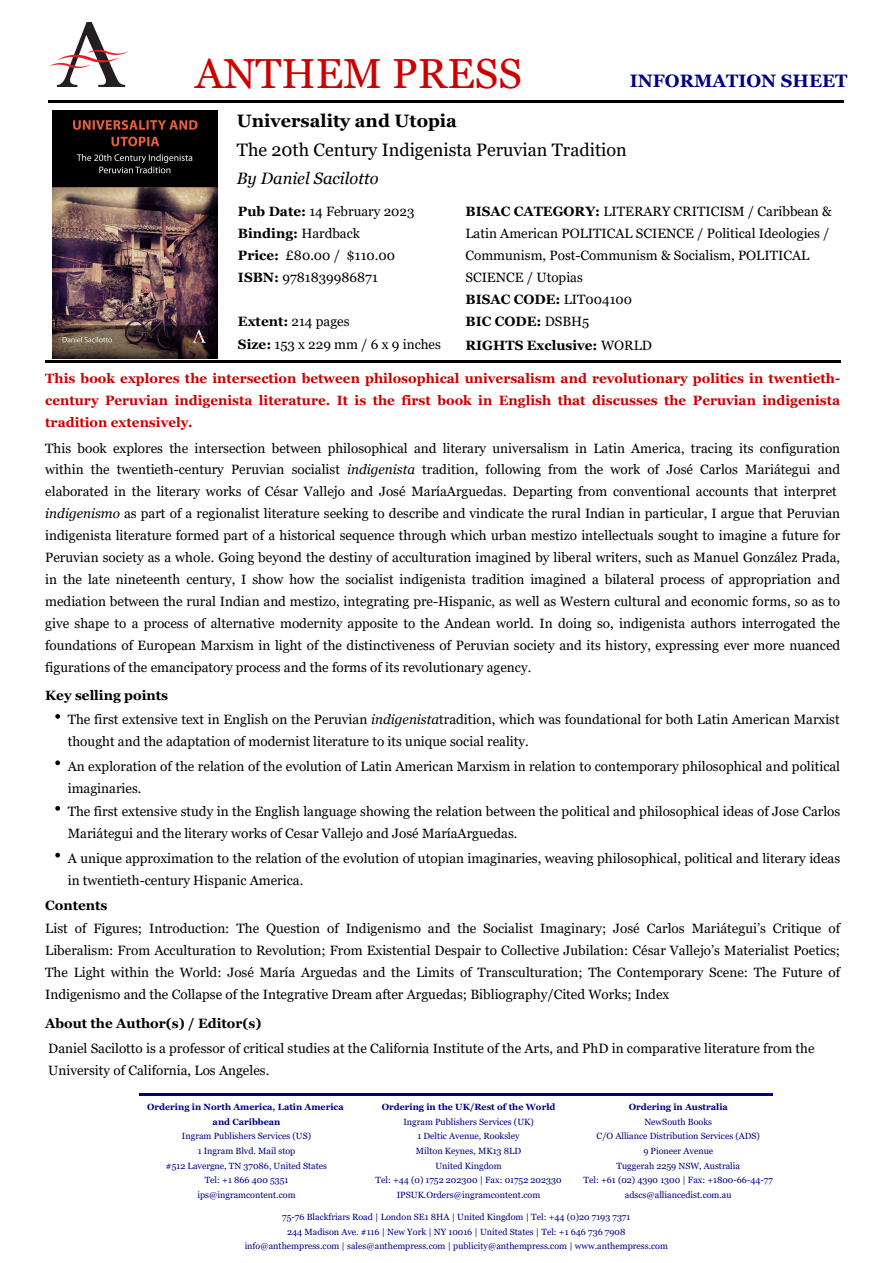
<style>
.page{position:relative;width:893px;height:1263px;background:#fff}
.page>*{position:absolute;margin:0;border:0;box-sizing:border-box;transform-origin:0 0}
.t1{font:42px "Georgia";color:#c00}
.t2{font:18px "Georgia";color:#000}
.t3{font:700 18px "Georgia";color:#000}
.t4{font:700 18px "Georgia";color:#000080}
.t5{font:italic 16.5px "Georgia";color:#000}
.t6{font:13.5px/21.9px "Georgia";color:#000}
.t7{font:700 13.5px/21.9px "Georgia";color:#c00;text-align:justify}
.t8{font:700 13.5px "Georgia";color:#000}
.t9{font:9px/14.5px "Georgia";color:#000080;text-align:center}
.t10{font:700 9px/14.7px "Georgia";color:#000080;text-align:center}
.s1{font-weight:700}
.s2{font-weight:400}
.s3{font-style:italic}
</style>
<div class="page">
<img style="left:52px;top:111px;width:165px;height:247px">
<hr style="left:45px;top:360px;width:795px;height:2px;background:#000">
<svg style="left:55px;top:714px;width:5px;height:5px"></svg>
<svg style="left:55px;top:760px;width:5px;height:5px"></svg>
<svg style="left:55px;top:806px;width:5px;height:5px"></svg>
<svg style="left:55px;top:853px;width:5px;height:4px"></svg>
<img style="left:49px;top:22px;width:79px;height:64px">
<hr style="left:48px;top:101px;width:795px;height:2px;background:#000">
<hr style="left:139px;top:1094px;width:634px;height:2px;background:#000080">
<h1 class="t1" style="left:195px;top:48px;width:328px">ANTHEM PRESS</h1>
<h2 class="t4" style="left:630px;top:70px;width:219px">INFORMATION SHEET</h2>
<h2 class="t3" style="left:237px;top:109px;width:222px">Universality and Utopia</h2>
<h2 class="t2" style="left:237px;top:139px;width:391px">The 20th Century Indigenista Peruvian Tradition</h2>
<p class="t5" style="left:237px;top:168px;width:143px">By Daniel Sacilotto</p>
<p class="t6" style="left:238px;top:201px;width:178px"><span class="s1">Pub Date:</span> 14 February 2023<br><span class="s1">Binding:</span> Hardback<br><span class="s1">Price:</span> £80.00 / $110.00<br><span class="s1">ISBN:</span> 9781839986871</p>
<p class="t6" style="left:465px;top:201px;width:368px"><span class="s1">BISAC CATEGORY:</span> LITERARY CRITICISM / Caribbean &amp; Latin American POLITICAL SCIENCE / Political Ideologies / Communism, Post-Communism &amp; Socialism, POLITICAL SCIENCE / Utopias<br><span class="s1">BISAC CODE:</span> LIT004100</p>
<p class="t6" style="left:238px;top:311px;width:113px"><span class="s1">Extent:</span> 214 pages</p>
<p class="t8" style="left:465px;top:313px;width:125px">BIC CODE: <span class="s2">DSBH5</span></p>
<p class="t6" style="left:238px;top:333px;width:205px"><span class="s1">Size:</span> 153 x 229 mm / 6 x 9 inches</p>
<p class="t8" style="left:465px;top:336px;width:188px">RIGHTS Exclusive: <span class="s2">WORLD</span></p>
<p class="t7" style="left:45px;top:367px;width:796px">This book explores the intersection between philosophical universalism and revolutionary politics in twentieth&shy;century Peruvian indigenista literature. It is the first book in English that discusses the Peruvian indigenista tradition extensively.</p>
<p class="t6" style="left:45px;top:437px;width:797px">This book explores the intersection between philosophical and literary universalism in Latin America, tracing its configuration within the twentieth-century Peruvian socialist <span class="s3">indigenista</span> tradition, following from the work of José Carlos Mariátegui and elaborated in the literary works of César Vallejo and José MaríaArguedas. Departing from conventional accounts that interpret <span class="s3">indigenismo</span> as part of a regionalist literature seeking to describe and vindicate the rural Indian in particular, I argue that Peruvian indigenista literature formed part of a historical sequence through which urban mestizo intellectuals sought to imagine a future for Peruvian society as a whole. Going beyond the destiny of acculturation imagined by liberal writers, such as Manuel González Prada, in the late nineteenth century, I show how the socialist indigenista tradition imagined a bilateral process of appropriation and mediation between the rural Indian and mestizo, integrating pre-Hispanic, as well as Western cultural and economic forms, so as to give shape to a process of alternative modernity apposite to the Andean world. In doing so, indigenista authors interrogated the foundations of European Marxism in light of the distinctiveness of Peruvian society and its history, expressing ever more nuanced figurations of the emancipatory process and the forms of its revolutionary agency.</p>
<p class="t6" style="left:68px;top:683px;width:773px;line-height:24.5px;text-indent:-23px"><span class="s1">Key selling points<br></span>The first extensive text in English on the Peruvian <span class="s3">indigenista</span>tradition, which was foundational for both Latin American Marxist</p>
<p class="t6" style="left:68px;top:730px;width:774px;line-height:24.5px">thought and the adaptation of modernist literature to its unique social reality.<br>An exploration of the relation of the evolution of Latin American Marxism in relation to contemporary philosophical and political</p>
<p class="t6" style="left:68px;top:777px;width:774px;line-height:23.7px">imaginaries.<br>The first extensive study in the English language showing the relation between the political and philosophical ideas of Jose Carlos</p>
<p class="t6" style="left:68px;top:821px;width:774px;line-height:24.9px">Mariátegui and the literary works of Cesar Vallejo and José MaríaArguedas.<br>A unique approximation to the relation of the evolution of utopian imaginaries, weaving philosophical, political and literary ideas</p>
<p class="t6" style="left:68px;top:870px;width:237px">in twentieth-century Hispanic America.</p>
<p class="t8" style="left:45px;top:896px;width:64px">Contents</p>
<p class="t6" style="left:45px;top:918px;width:796px;text-align:justify">List of Figures; Introduction: The Question of Indigenismo and the Socialist Imaginary; José Carlos Mariátegui’s Critique of Liberalism: From Acculturation to Revolution; From Existential Despair to Collective Jubilation: César Vallejo’s Materialist Poetics; The Light within the World: José María Arguedas and the Limits of Transculturation; The Contemporary Scene: The Future of Indigenismo and the Collapse of the Integrative Dream after Arguedas; Bibliography/Cited Works; Index</p>
<p class="t8" style="left:45px;top:1015px;width:218px">About the Author(s) / Editor(s)</p>
<p class="t6" style="left:48px;top:1038px;width:768px">Daniel Sacilotto is a professor of critical studies at the California Institute of the Arts, and PhD in comparative literature from the<br>University of California, Los Angeles.</p>
<p class="t10" style="left:147px;top:1100px;width:198px">Ordering in North America, Latin America and Caribbean</p>
<p class="t9" style="left:166px;top:1129px;width:163px">Ingram Publishers Services (US)<br>1 Ingram Blvd. Mail stop<br>#512 Lavergne, TN 37086, United States<br>Tel: +1 866 400 5351 ips@ingramcontent.com</p>
<p class="t10" style="left:382px;top:1100px;width:175px">Ordering in the UK/Rest of the World</p>
<p class="t9" style="left:375px;top:1114px;width:188px">Ingram Publishers Services (UK)<br>1 Deltic Avenue, Rooksley<br>Milton Keynes, MK13 8LD<br>United Kingdom<br>Tel: +44 (0) 1752 202300 | Fax: 01752 202330<br>IPSUK.Orders@ingramcontent.com</p>
<p class="t10" style="left:629px;top:1100px;width:101px">Ordering in Australia</p>
<p class="t9" style="left:584px;top:1114px;width:191px">NewSouth Books<br>C/O Alliance Distribution Services (ADS)<br>9 Pioneer Avenue<br>Tuggerah 2259 NSW, Australia<br>Tel: +61 (02) 4390 1300 | Fax: +1800-66-44-77 adscs@alliancedist.com.au</p>
<p class="t9" style="left:245px;top:1210px;width:425px">75-76 Blackfriars Road | London SE1 8HA | United Kingdom | Tel: +44 (0)20 7193 7371<br>244 Madison Ave. #116 | New York | NY 10016 | United States | Tel: +1 646 736 7908 info@anthempress.com | sales@anthempress.com | publicity@anthempress.com | www.anthempress.com</p>
</div>
